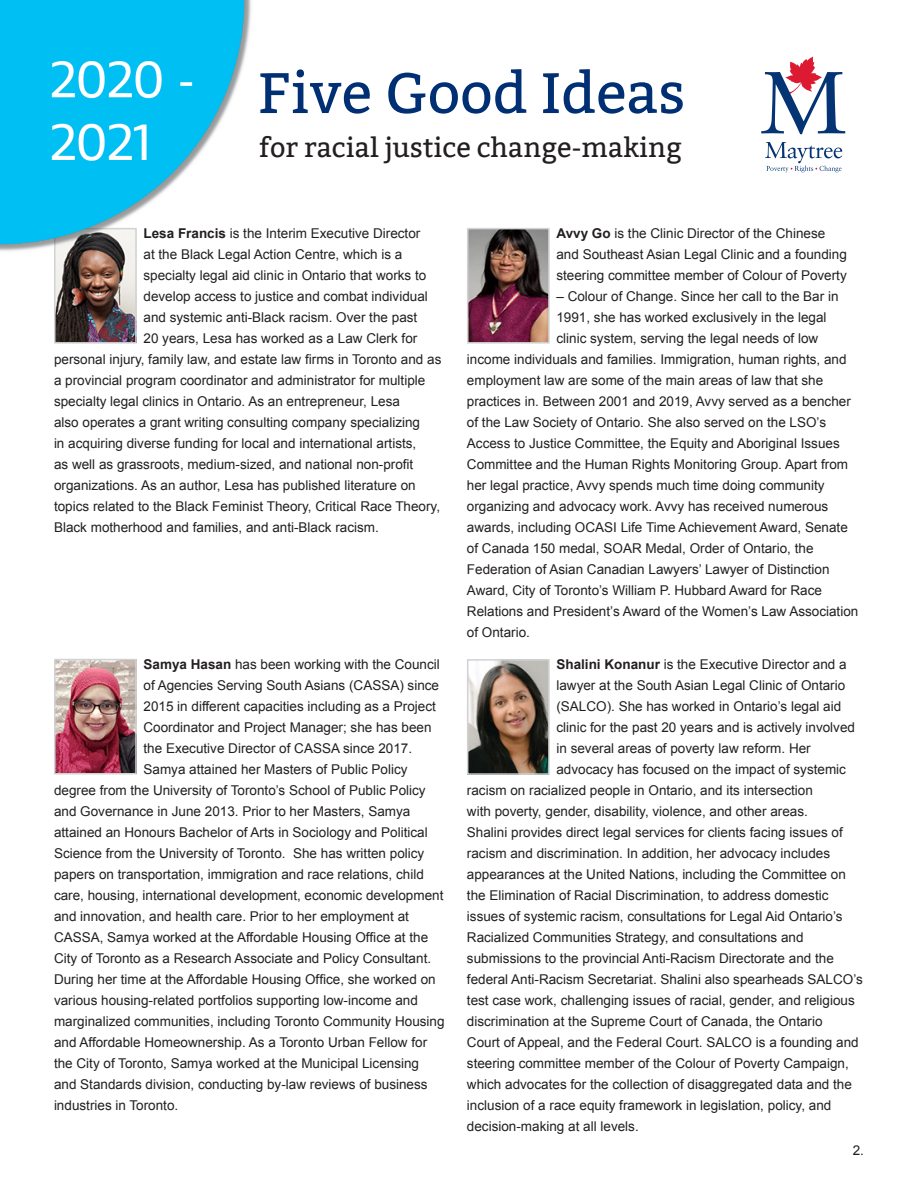
<style>
.page{position:relative;width:918px;height:1188px;background:#fff}
.page>*{position:absolute;margin:0;border:0;box-sizing:border-box;transform-origin:0 0}
.t1{font:57px "Bitter";color:#002f73}
.t2{font:27px "Bitter";color:#231f20}
.body_text{font:13.5px/21px "Arial";color:#231f20}
.s1{font-weight:700}
</style>
<div class="page">
<img style="left:470px;top:662px;width:77px;height:110px">
<div style="left:467px;top:659px;width:83px;height:116px;border:2px solid #d1d2d4"></div>
<img style="left:57px;top:253px;width:77px;height:88px">
<div style="left:54px;top:228px;width:83px;height:116px;border:2px solid #d1d2d4"></div>
<img style="left:470px;top:231px;width:77px;height:110px">
<div style="left:467px;top:228px;width:83px;height:116px;border:2px solid #d1d2d4"></div>
<img style="left:57px;top:662px;width:77px;height:109px">
<div style="left:54px;top:659px;width:83px;height:115px;border:2px solid #d1d2d4"></div>
<svg style="left:761px;top:57px;width:84px;height:77px"></svg>
<svg style="left:765px;top:142px;width:77px;height:30px"></svg>
<img style="left:0;top:0;width:251px;height:253px">
<p class="t1" style="left:258px;top:60px;width:429px">Five Good Ideas</p>
<p class="t2" style="left:258px;top:131px;width:425px">for racial justice change-making</p>
<p class="body_text" style="left:144px;top:223px;width:278px"><span class="s1">Lesa Francis</span> is the Interim Executive Director</p>
<p class="body_text" style="left:144px;top:244px;width:260px">at the Black Legal Action Centre, which is a</p>
<p class="body_text" style="left:144px;top:265px;width:284px">specialty legal aid clinic in Ontario that works to</p>
<p class="body_text" style="left:144px;top:286px;width:286px">develop access to justice and combat individual</p>
<p class="body_text" style="left:144px;top:307px;width:275px">and systemic anti-Black racism. Over the past</p>
<p class="body_text" style="left:144px;top:328px;width:275px">20 years, Lesa has worked as a Law Clerk for</p>
<p class="body_text" style="left:54px;top:349px;width:389px">personal injury, family law, and estate law firms in Toronto and as</p>
<p class="body_text" style="left:54px;top:370px;width:373px">a provincial program coordinator and administrator for multiple</p>
<p class="body_text" style="left:54px;top:391px;width:347px">specialty legal clinics in Ontario. As an entrepreneur, Lesa</p>
<p class="body_text" style="left:54px;top:412px;width:368px">also operates a grant writing consulting company specializing</p>
<p class="body_text" style="left:54px;top:433px;width:364px">in acquiring diverse funding for local and international artists,</p>
<p class="body_text" style="left:54px;top:454px;width:361px">as well as grassroots, medium-sized, and national non-profit</p>
<p class="body_text" style="left:54px;top:475px;width:363px">organizations. As an author, Lesa has published literature on</p>
<p class="body_text" style="left:54px;top:496px;width:388px">topics related to the Black Feminist Theory, Critical Race Theory,</p>
<p class="body_text" style="left:54px;top:517px;width:326px">Black motherhood and families, and anti-Black racism.</p>
<p class="body_text" style="left:144px;top:654px;width:298px"><span class="s1">Samya Hasan</span> has been working with the Council</p>
<p class="body_text" style="left:144px;top:675px;width:297px">of Agencies Serving South Asians (CASSA) since</p>
<p class="body_text" style="left:144px;top:696px;width:294px">2015 in different capacities including as a Project</p>
<p class="body_text" style="left:144px;top:717px;width:290px">Coordinator and Project Manager; she has been</p>
<p class="body_text" style="left:144px;top:738px;width:270px">the Executive Director of CASSA since 2017.</p>
<p class="body_text" style="left:144px;top:759px;width:266px">Samya attained her Masters of Public Policy</p>
<p class="body_text" style="left:54px;top:780px;width:373px">degree from the University of Toronto’s School of Public Policy</p>
<p class="body_text" style="left:54px;top:801px;width:358px">and Governance in June 2013. Prior to her Masters, Samya</p>
<p class="body_text" style="left:54px;top:822px;width:375px">attained an Honours Bachelor of Arts in Sociology and Political</p>
<p class="body_text" style="left:54px;top:843px;width:372px">Science from the University of Toronto. She has written policy</p>
<p class="body_text" style="left:54px;top:864px;width:371px">papers on transportation, immigration and race relations, child</p>
<p class="body_text" style="left:54px;top:885px;width:391px">care, housing, international development, economic development</p>
<p class="body_text" style="left:54px;top:906px;width:356px">and innovation, and health care. Prior to her employment at</p>
<p class="body_text" style="left:54px;top:927px;width:376px">CASSA, Samya worked at the Affordable Housing Office at the</p>
<p class="body_text" style="left:54px;top:948px;width:379px">City of Toronto as a Research Associate and Policy Consultant.</p>
<p class="body_text" style="left:54px;top:969px;width:383px">During her time at the Affordable Housing Office, she worked on</p>
<p class="body_text" style="left:54px;top:990px;width:365px">various housing-related portfolios supporting low-income and</p>
<p class="body_text" style="left:54px;top:1011px;width:392px">marginalized communities, including Toronto Community Housing</p>
<p class="body_text" style="left:54px;top:1032px;width:375px">and Affordable Homeownership. As a Toronto Urban Fellow for</p>
<p class="body_text" style="left:54px;top:1053px;width:367px">the City of Toronto, Samya worked at the Municipal Licensing</p>
<p class="body_text" style="left:54px;top:1074px;width:375px">and Standards division, conducting by-law reviews of business</p>
<p class="body_text" style="left:54px;top:1095px;width:126px">industries in Toronto.</p>
<p class="body_text" style="left:556px;top:223px;width:292px"><span class="s1">Avvy Go</span> is the Clinic Director of the Chinese and Southeast Asian Legal Clinic and a founding steering committee member of Colour of Poverty</p>
<p class="body_text" style="left:556px;top:286px;width:284px">– Colour of Change. Since her call to the Bar in</p>
<p class="body_text" style="left:556px;top:307px;width:272px">1991, she has worked exclusively in the legal</p>
<p class="body_text" style="left:556px;top:328px;width:263px">clinic system, serving the legal needs of low</p>
<p class="body_text" style="left:467px;top:349px;width:381px">income individuals and families. Immigration, human rights, and</p>
<p class="body_text" style="left:467px;top:370px;width:358px">employment law are some of the main areas of law that she</p>
<p class="body_text" style="left:467px;top:391px;width:385px">practices in. Between 2001 and 2019, Avvy served as a bencher</p>
<p class="body_text" style="left:467px;top:412px;width:361px">of the Law Society of Ontario. She also served on the LSO’s</p>
<p class="body_text" style="left:467px;top:433px;width:374px">Access to Justice Committee, the Equity and Aboriginal Issues</p>
<p class="body_text" style="left:467px;top:454px;width:383px">Committee and the Human Rights Monitoring Group. Apart from</p>
<p class="body_text" style="left:467px;top:475px;width:359px">her legal practice, Avvy spends much time doing community</p>
<p class="body_text" style="left:467px;top:496px;width:363px">organizing and advocacy work. Avvy has received numerous</p>
<p class="body_text" style="left:467px;top:517px;width:382px">awards, including OCASI Life Time Achievement Award, Senate</p>
<p class="body_text" style="left:467px;top:538px;width:348px">of Canada 150 medal, SOAR Medal, Order of Ontario, the</p>
<p class="body_text" style="left:467px;top:559px;width:364px">Federation of Asian Canadian Lawyers’ Lawyer of Distinction</p>
<p class="body_text" style="left:467px;top:580px;width:357px">Award, City of Toronto’s William P. Hubbard Award for Race</p>
<p class="body_text" style="left:467px;top:601px;width:393px">Relations and President’s Award of the Women’s Law Association</p>
<p class="body_text" style="left:467px;top:622px;width:65px">of Ontario.</p>
<p class="body_text" style="left:556px;top:654px;width:292px"><span class="s1">Shalini Konanur</span> is the Executive Director and a</p>
<p class="body_text" style="left:556px;top:675px;width:290px">lawyer at the South Asian Legal Clinic of Ontario</p>
<p class="body_text" style="left:556px;top:696px;width:286px">(SALCO). She has worked in Ontario’s legal aid</p>
<p class="body_text" style="left:556px;top:717px;width:300px">clinic for the past 20 years and is actively involved</p>
<p class="body_text" style="left:556px;top:738px;width:256px">in several areas of poverty law reform. Her</p>
<p class="body_text" style="left:556px;top:759px;width:291px">advocacy has focused on the impact of systemic</p>
<p class="body_text" style="left:467px;top:780px;width:347px">racism on racialized people in Ontario, and its intersection</p>
<p class="body_text" style="left:467px;top:801px;width:342px">with poverty, gender, disability, violence, and other areas.</p>
<p class="body_text" style="left:467px;top:822px;width:377px">Shalini provides direct legal services for clients facing issues of</p>
<p class="body_text" style="left:467px;top:843px;width:365px">racism and discrimination. In addition, her advocacy includes</p>
<p class="body_text" style="left:467px;top:864px;width:380px">appearances at the United Nations, including the Committee on</p>
<p class="body_text" style="left:467px;top:885px;width:363px">the Elimination of Racial Discrimination, to address domestic</p>
<p class="body_text" style="left:467px;top:906px;width:377px">issues of systemic racism, consultations for Legal Aid Ontario’s</p>
<p class="body_text" style="left:467px;top:927px;width:338px">Racialized Communities Strategy, and consultations and</p>
<p class="body_text" style="left:467px;top:948px;width:368px">submissions to the provincial Anti-Racism Directorate and the</p>
<p class="body_text" style="left:467px;top:969px;width:397px">federal Anti-Racism Secretariat. Shalini also spearheads SALCO’s</p>
<p class="body_text" style="left:467px;top:990px;width:389px">test case work, challenging issues of racial, gender, and religious</p>
<p class="body_text" style="left:467px;top:1011px;width:357px">discrimination at the Supreme Court of Canada, the Ontario</p>
<p class="body_text" style="left:467px;top:1032px;width:393px">Court of Appeal, and the Federal Court. SALCO is a founding and</p>
<p class="body_text" style="left:467px;top:1053px;width:383px">steering committee member of the Colour of Poverty Campaign,</p>
<p class="body_text" style="left:467px;top:1074px;width:386px">which advocates for the collection of disaggregated data and the</p>
<p class="body_text" style="left:467px;top:1095px;width:366px">inclusion of a race equity framework in legislation, policy, and</p>
<p class="body_text" style="left:467px;top:1116px;width:173px">decision-making at all levels.</p>
<p class="body_text" style="left:853px;top:1140px;width:13px">2.</p>
</div>
